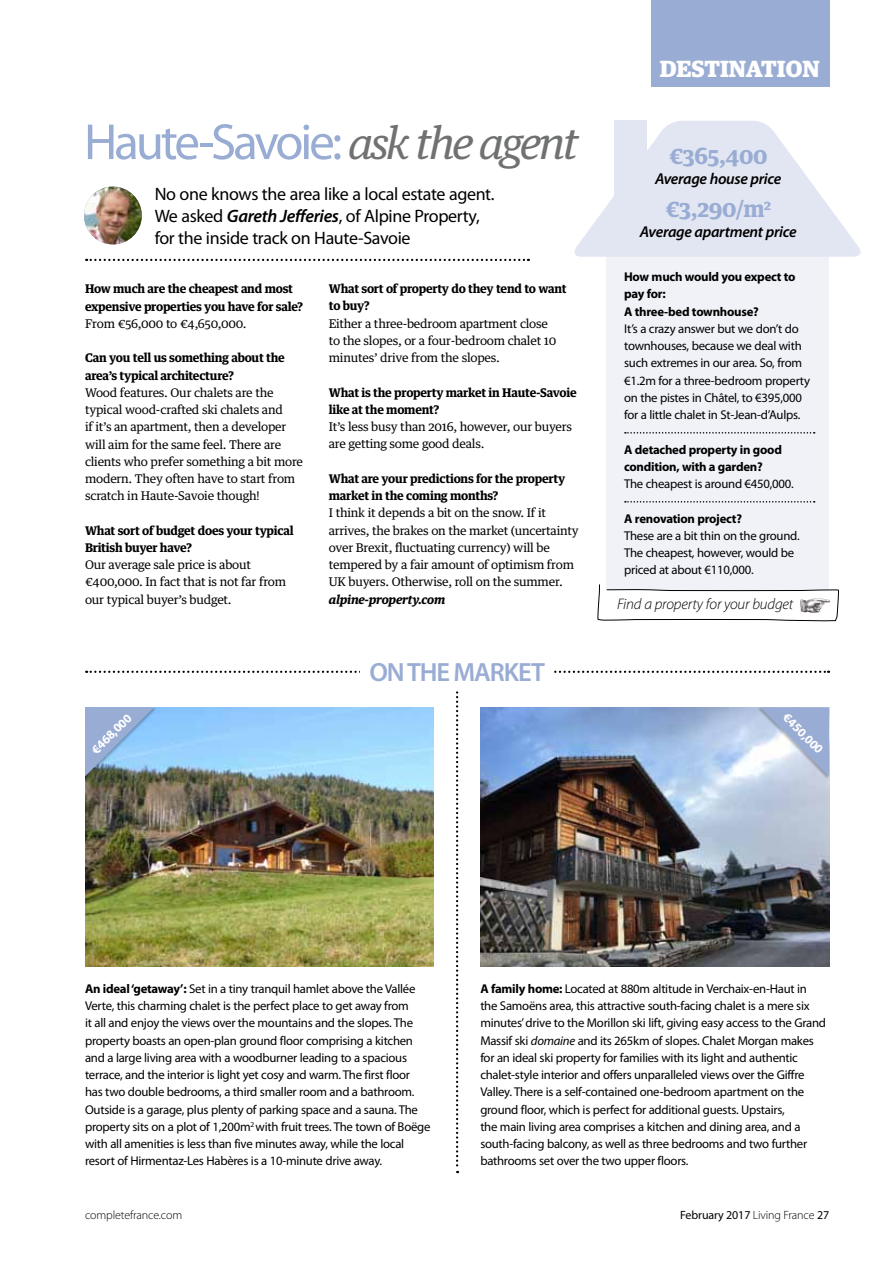
<style>
.page{position:relative;width:893px;height:1263px;background:#fff}
.page>*{position:absolute;margin:0;border:0;box-sizing:border-box;transform-origin:0 0}
.t1{font:51px "Myriad Pro";letter-spacing:-.06em;color:#99acd3}
.t2{font:600 26.4px "Myriad Pro";letter-spacing:-.04em;color:#99acd3}
.t3{font:700 23.4px "Guardian Egyp";color:#fff}
.t4{font:700 22.5px "Guardian Text Egyp";letter-spacing:-.02em;color:#99acd3}
.t5{font:18px/22.2px "Myriad Pro";letter-spacing:-.02em;color:#000}
.t6{font:italic 600 15.75px "Myriad Pro";letter-spacing:-.02em;color:#000}
.t7{font:italic 300 15.3px "Myriad Pro";letter-spacing:-.01em;color:#000}
.t8{font:12.75px/17.2px "Myriad Pro";letter-spacing:-.02em;color:#000}
.t9{font:700 12.75px/17.2px "Myriad Pro";letter-spacing:-.02em;color:#000}
.t10{font:700 12.75px "Myriad Pro";color:#fff}
.t11{font:12px/17.2px "Guardian Text Egyp";letter-spacing:-.02em;color:#000}
.t12{font:700 12px/17.2px "Guardian Text Egyp";letter-spacing:-.02em;color:#000}
.t13{font:12px "Myriad Pro";letter-spacing:-.01em;color:#000}
.t14{font:italic 700 12px "Guardian Text Egyp";letter-spacing:-.02em;color:#000}
.t15{font:300 12px "Myriad Pro";letter-spacing:-.01em;color:#000}
.s1{font-family:"Guardian Text Egyp";font-style:italic;font-size:43.05px;color:#707172}
.s2{font-weight:600;font-style:italic}
.s3{font-weight:700}
.s4{font-style:italic}
.s5{font-weight:300}
</style>
<div class="page">
<div style="left:651px;top:0;width:178px;height:86px;background:#99acd3"></div>
<div style="left:607px;top:254px;width:222px;height:350px;background:#f0f2f8"></div>
<svg style="left:574px;top:121px;width:287px;height:136px"></svg>
<svg style="left:625px;top:432px;width:190px;height:2px"></svg>
<svg style="left:625px;top:501px;width:190px;height:2px"></svg>
<svg style="left:86px;top:259px;width:443px;height:2px"></svg>
<svg style="left:597px;top:584px;width:242px;height:37px"></svg>
<img style="left:799px;top:597px;width:31px;height:16px">
<img style="left:85px;top:671px;width:744px;height:502px">
<img style="left:84px;top:187px;width:58px;height:57px;border-radius:29px">
<h1 class="t1" style="left:84px;top:110px;width:496px">Haute-Savoie: <span class="s1">ask the agent</span></h1>
<h3 class="t5" style="left:155px;top:183px;width:341px">No one knows the area like a local estate agent.<br>We asked <span class="s2">Gareth Jefferies</span>, of Alpine Property, for the inside track on Haute-Savoie</h3>
<p class="t12" style="left:85px;top:279px;width:220px">How much are the cheapest and most expensive properties you have for sale?</p>
<p class="t11" style="left:85px;top:314px;width:163px">From €56,000 to €4,650,000.</p>
<p class="t12" style="left:85px;top:348px;width:201px">Can you tell us something about the area’s typical architecture?</p>
<p class="t11" style="left:85px;top:383px;width:220px">Wood features. Our chalets are the typical wood-crafted ski chalets and<br>if it’s an apartment, then a developer will aim for the same feel. There are clients who prefer something a bit more modern. They often have to start from scratch in Haute-Savoie though!</p>
<p class="t12" style="left:85px;top:521px;width:210px">What sort of budget does your typical<br>British buyer have?</p>
<p class="t11" style="left:85px;top:555px;width:203px">Our average sale price is about €400,000. In fact that is not far from our typical buyer’s budget.</p>
<p class="t10" style="left:88px;top:746px;width:53px;rotate:-45deg">€468,000</p>
<p class="t12" style="left:329px;top:279px;width:239px">What sort of property do they tend to want to buy?</p>
<p class="t11" style="left:329px;top:314px;width:229px">Either a three-bedroom apartment close to the slopes, or a four-bedroom chalet 10 minutes’ drive from the slopes.</p>
<p class="t12" style="left:329px;top:383px;width:249px">What is the property market in Haute-Savoie like at the moment?</p>
<p class="t11" style="left:329px;top:417px;width:245px">It’s less busy than 2016, however, our buyers are getting some good deals.</p>
<p class="t12" style="left:329px;top:469px;width:238px">What are your predictions for the property market in the coming months?</p>
<p class="t11" style="left:329px;top:503px;width:251px">I think it depends a bit on the snow. If it arrives, the brakes on the market (uncertainty over Brexit, fluctuating currency) will be tempered by a fair amount of optimism from UK buyers. Otherwise, roll on the summer.</p>
<p class="t14" style="left:329px;top:589px;width:118px">alpine-property.com</p>
<h2 class="t2" style="left:369px;top:655px;width:177px">ON THE MARKET</h2>
<h3 class="t3" style="left:660px;top:51px;width:161px">DESTINATION</h3>
<h3 class="t4" style="left:669px;top:137px;width:100px">€365,400</h3>
<p class="t6" style="left:655px;top:169px;width:128px">Average house price</p>
<h3 class="t4" style="left:665px;top:190px;width:107px">€3,290/m<sup>2</sup></h3>
<p class="t6" style="left:640px;top:222px;width:158px">Average apartment price</p>
<p class="t9" style="left:624px;top:268px;width:173px">How much would you expect to pay for:<br>A three-bed townhouse?</p>
<p class="t8" style="left:624px;top:320px;width:187px">It’s a crazy answer but we don’t do townhouses, because we deal with such extremes in our area. So, from €1.2m for a three-bedroom property on the pistes in Châtel, to €395,000 for a little chalet in St-Jean-d’Aulps.</p>
<p class="t9" style="left:624px;top:440px;width:159px">A detached property in good condition, with a garden?</p>
<p class="t8" style="left:624px;top:475px;width:171px">The cheapest is around €450,000.</p>
<p class="t9" style="left:624px;top:509px;width:119px">A renovation project?</p>
<p class="t8" style="left:624px;top:527px;width:177px">These are a bit thin on the ground.<br>The cheapest, however, would be priced at about €110,000.</p>
<p class="t7" style="left:617px;top:595px;width:178px">Find a property for your budget</p>
<p class="t10" style="left:791px;top:709px;width:53px;rotate:45deg">€450,000</p>
<p class="t8" style="left:85px;top:980px;width:347px"><span class="s3">An ideal ‘getaway’:</span> Set in a tiny tranquil hamlet above the Vallée Verte, this charming chalet is the perfect place to get away from<br>it all and enjoy the views over the mountains and the slopes. The property boasts an open-plan ground floor comprising a kitchen and a large living area with a woodburner leading to a spacious terrace, and the interior is light yet cosy and warm. The first floor has two double bedrooms, a third smaller room and a bathroom.<br>Outside is a garage, plus plenty of parking space and a sauna. The property sits on a plot of 1,200m<sup>2</sup> with fruit trees. The town of Boëge with all amenities is less than five minutes away, while the local resort of Hirmentaz-Les Habères is a 10-minute drive away.</p>
<p class="t8" style="left:480px;top:980px;width:347px"><span class="s3">A family home:</span> Located at 880m altitude in Verchaix-en-Haut in the Samoëns area, this attractive south-facing chalet is a mere six minutes’ drive to the Morillon ski lift, giving easy access to the Grand Massif ski <span class="s4">domaine</span> and its 265km of slopes. Chalet Morgan makes for an ideal ski property for families with its light and authentic chalet-style interior and offers unparalleled views over the Giffre Valley. There is a self-contained one-bedroom apartment on the ground floor, which is perfect for additional guests. Upstairs,<br>the main living area comprises a kitchen and dining area, and a south-facing balcony, as well as three bedrooms and two further bathrooms set over the two upper floors.</p>
<p class="t15" style="left:85px;top:1208px;width:99px">completefrance.com</p>
<p class="t13" style="left:680px;top:1208px;width:150px">February 2017 <span class="s5">Living France</span> 27</p>
</div>
